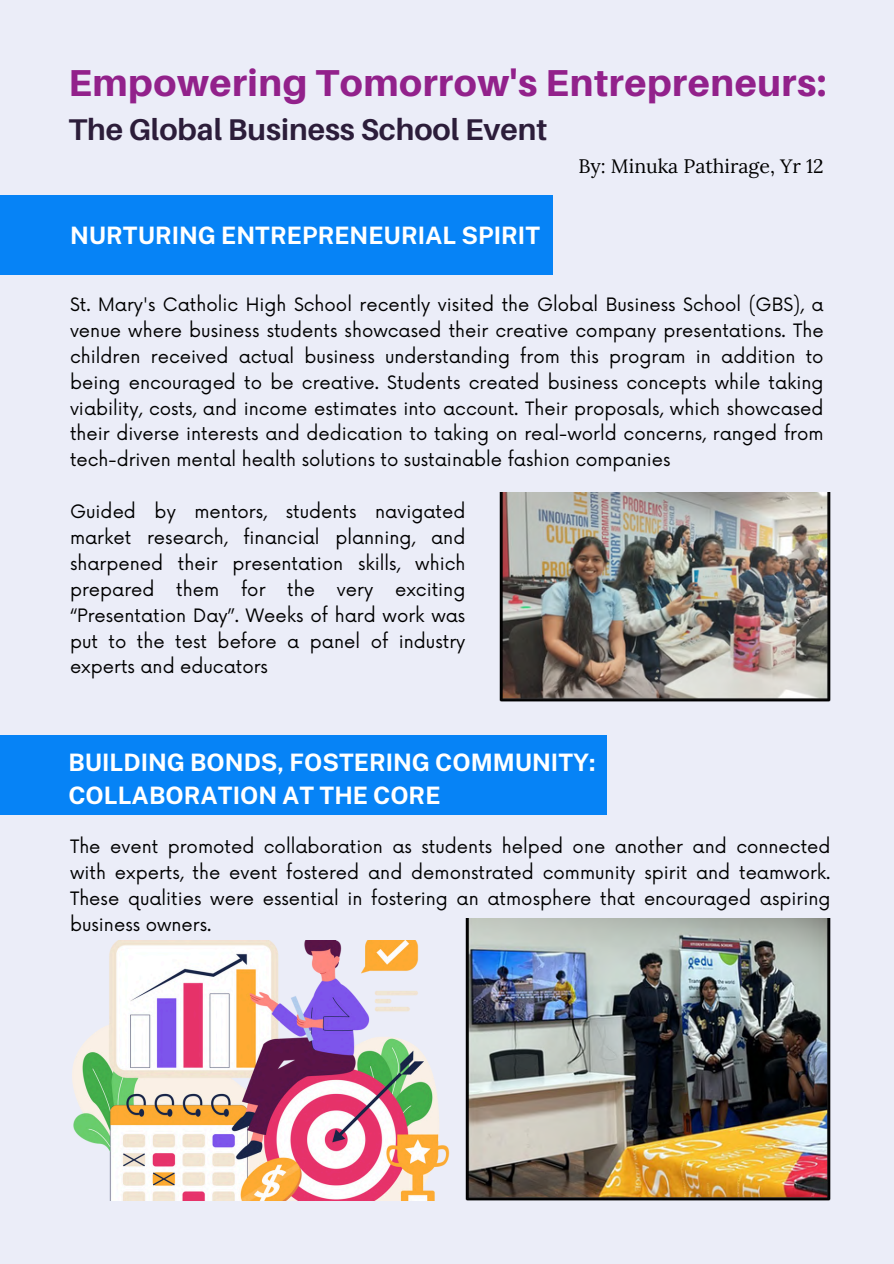
<style>
.page{position:relative;width:894px;height:1264px;background:#fff}
.page>*{position:absolute;margin:0;border:0;box-sizing:border-box;transform-origin:0 0}
.t1{font:800 37.5px "Aileron";letter-spacing:.015em;color:#92218b}
.t2{font:700 30px "Aileron";color:#2c1d3a}
.t3{font:700 24px/32.7px "Public Sans";color:#fff}
.t4{font:19.5px "Lora";color:#000}
.t5{font:18px/25.8px "Now";color:#000;text-align:justify}
</style>
<div class="page">
<div style="left:0;top:0;width:893px;height:1263px;background:#ebedf8"></div>
<div style="left:0;top:195px;width:552px;height:80px;background:#0683f6"></div>
<img style="left:499px;top:492px;width:330px;height:209px">
<div style="left:0;top:735px;width:606px;height:79px;background:#0683f6"></div>
<img style="left:72px;top:940px;width:378px;height:260px">
<img style="left:465px;top:918px;width:365px;height:282px">
<p class="t1" style="left:68px;top:60px;width:759px">Empowering Tomorrow's Entrepreneurs:</p>
<h3 class="t2" style="left:68px;top:110px;width:480px">The Global Business School Event</h3>
<p class="t4" style="left:578px;top:153px;width:246px">By: Minuka Pathirage, Yr 12</p>
<p class="t3" style="left:70px;top:218px;width:471px">NURTURING ENTREPRENEURIAL SPIRIT</p>
<p class="t5" style="left:70px;top:292px;width:754px">St. Mary's Catholic High School recently visited the Global Business School (GBS), a venue where business students showcased their creative company presentations. The children received actual business understanding from this program in addition to being encouraged to be creative. Students created business concepts while taking viability, costs, and income estimates into account. Their proposals, which showcased their diverse interests and dedication to taking on real-world concerns, ranged from tech-driven mental health solutions to sustainable fashion companies</p>
<h3 class="t5" style="left:70px;top:499px;width:397px">Guided by mentors, students navigated market research, financial planning, and sharpened their presentation skills, which prepared them for the very exciting “Presentation Day”. Weeks of hard work was put to the test before a panel of industry experts and educators</h3>
<p class="t3" style="left:68px;top:746px;width:528px">BUILDING BONDS, FOSTERING COMMUNITY:<br>COLLABORATION AT THE CORE</p>
<p class="t5" style="left:70px;top:834px;width:761px">The event promoted collaboration as students helped one another and connected with experts, the event fostered and demonstrated community spirit and teamwork.<br>These qualities were essential in fostering an atmosphere that encouraged aspiring business owners.</p>
</div>
